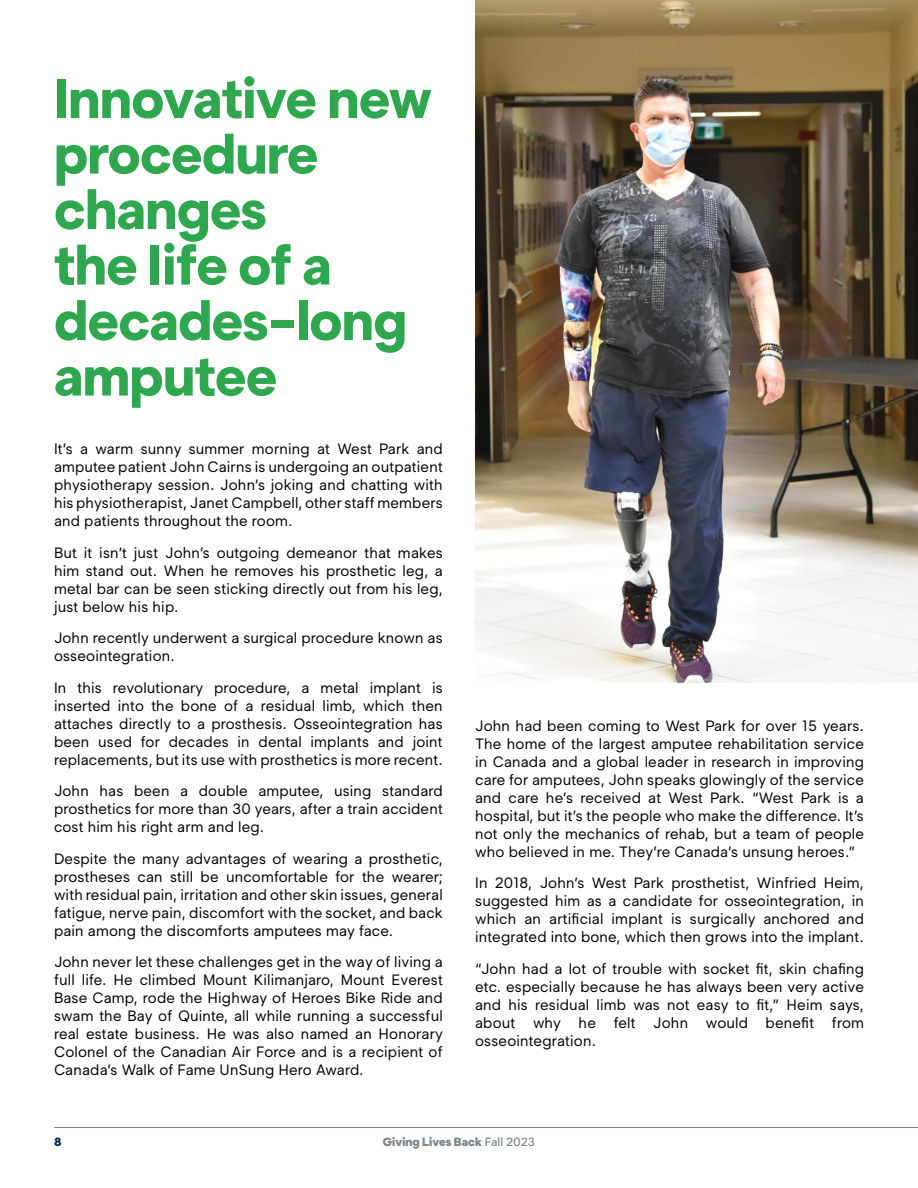
<style>
.page{position:relative;width:918px;height:1188px;background:#fff}
.page>*{position:absolute;margin:0;border:0;box-sizing:border-box;transform-origin:0 0}
.H2_header{font:800 55.5px/55.5px "Segment";letter-spacing:-.015em;color:#2fa74e}
.body_copy{font:15px/18px "Segment";letter-spacing:.01em;color:#000;text-align:justify}
.t1{font:900 12px "Segment";color:#7b858b}
.t2{font:900 12px "Segment";color:#052c49}
.s1{font-weight:500}
</style>
<div class="page">
<img style="left:475px;top:0;width:443px;height:683px">
<hr style="left:54px;top:1127px;width:864px;height:1px;background:#7b858b">
<p class="H2_header" style="left:54px;top:70px;width:379px">Innovative new procedure changes<br>the life of a decades-long amputee</p>
<p class="body_copy" style="left:54px;top:440px;width:390px">It’s a warm sunny summer morning at West Park and amputee patient John Cairns is undergoing an outpatient physiotherapy session. John’s joking and chatting with his physiotherapist, Janet Campbell, other staff members and patients throughout the room.</p>
<p class="body_copy" style="left:54px;top:543px;width:390px">But it isn’t just John’s outgoing demeanor that makes him stand out. When he removes his prosthetic leg, a metal bar can be seen sticking directly out from his leg, just below his hip.</p>
<p class="body_copy" style="left:54px;top:629px;width:390px">John recently underwent a surgical procedure known as osseointegration.</p>
<p class="body_copy" style="left:54px;top:678px;width:390px">In this revolutionary procedure, a metal implant is inserted into the bone of a residual limb, which then attaches directly to a prosthesis. Osseointegration has been used for decades in dental implants and joint replacements, but its use with prosthetics is more recent.</p>
<p class="body_copy" style="left:54px;top:782px;width:390px">John has been a double amputee, using standard prosthetics for more than 30 years, after a train accident cost him his right arm and leg.</p>
<p class="body_copy" style="left:54px;top:849px;width:390px">Despite the many advantages of wearing a prosthetic, prostheses can still be uncomfortable for the wearer; with residual pain, irritation and other skin issues, general fatigue, nerve pain, discomfort with the socket, and back pain among the discomforts amputees may face.</p>
<p class="body_copy" style="left:54px;top:953px;width:390px">John never let these challenges get in the way of living a full life. He climbed Mount Kilimanjaro, Mount Everest Base Camp, rode the Highway of Heroes Bike Ride and swam the Bay of Quinte, all while running a successful real estate business. He was also named an Honorary Colonel of the Canadian Air Force and is a recipient of Canada’s Walk of Fame UnSung Hero Award.</p>
<p class="body_copy" style="left:475px;top:716px;width:390px">John had been coming to West Park for over 15 years.<br>The home of the largest amputee rehabilitation service in Canada and a global leader in research in improving care for amputees, John speaks glowingly of the service and care he’s received at West Park. “West Park is a hospital, but it’s the people who make the difference. It’s not only the mechanics of rehab, but a team of people who believed in me. They’re Canada’s unsung heroes.”</p>
<p class="body_copy" style="left:475px;top:874px;width:390px">In 2018, John’s West Park prosthetist, Winfried Heim, suggested him as a candidate for osseointegration, in which an artificial implant is surgically anchored and integrated into bone, which then grows into the implant.</p>
<p class="body_copy" style="left:475px;top:959px;width:390px">“John had a lot of trouble with socket fit, skin chafing etc. especially because he has always been very active and his residual limb was not easy to fit,” Heim says, about why he felt John would benefit from osseointegration.</p>
<p class="t2" style="left:54px;top:1134px;width:9px">8</p>
<p class="t1" style="left:383px;top:1134px;width:154px">Giving Lives Back <span class="s1">Fall 2023</span></p>
</div>
